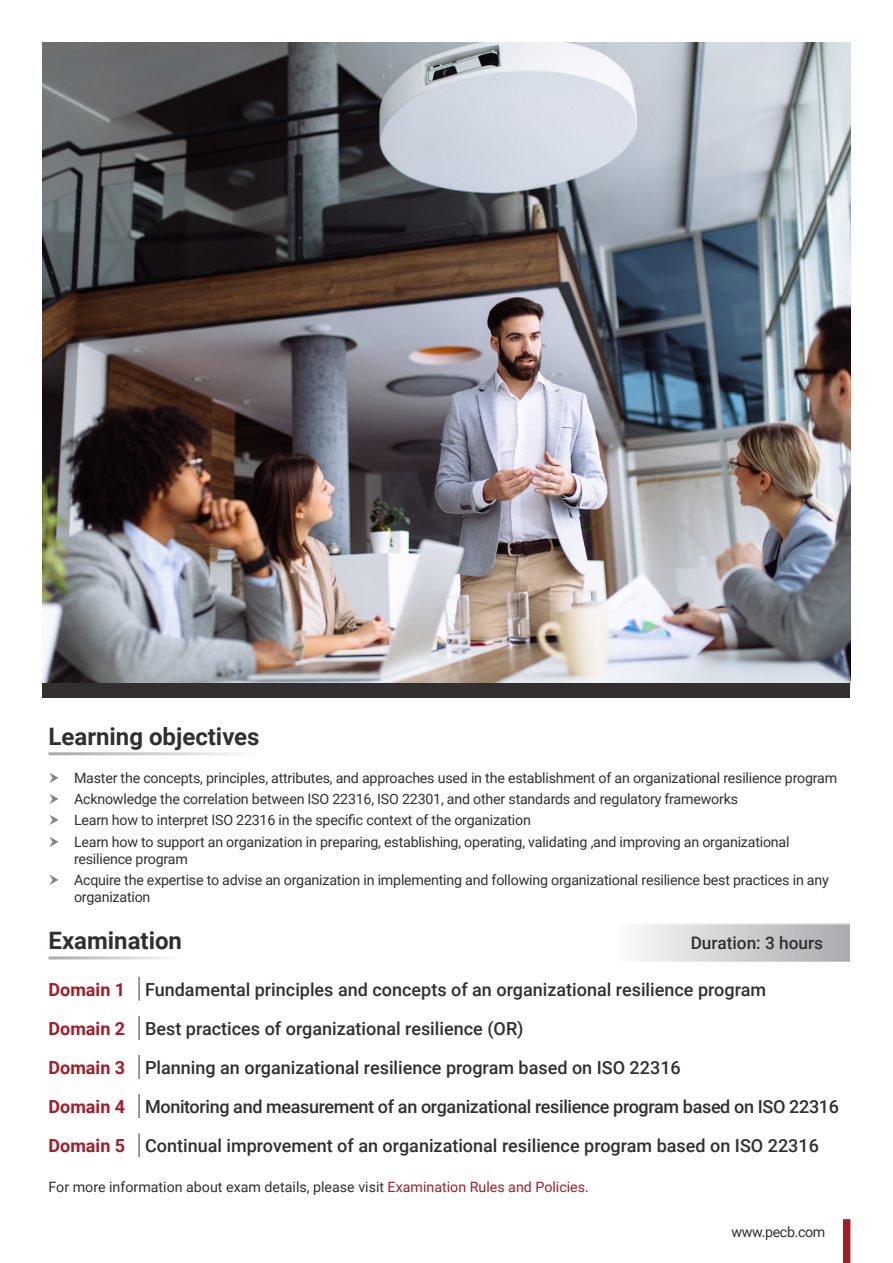
<style>
.page{position:relative;width:893px;height:1263px;background:#fff}
.page>*{position:absolute;margin:0;border:0;box-sizing:border-box;transform-origin:0 0}
.t1{font:700 24px "Roboto";color:#312f30}
.t2{font:500 18px "Roboto";color:#312f30}
.t3{font:500 18px "Roboto";letter-spacing:-.02em;color:#312f30}
.t4{font:700 18px "Roboto";color:#a11e29}
.t5{font:500 17.25px "Roboto";color:#312f30}
.Bullet_Points{font:14.25px/17.1px "Roboto";letter-spacing:-.015em;color:#312f30}
.s1{color:#a11e29}
</style>
<div class="page">
<img style="left:43px;top:43px;width:807px;height:640px">
<div style="left:843px;top:1219px;width:7px;height:44px;background:#a11e29"></div>
<div style="left:43px;top:683px;width:807px;height:15px;background:#312f30"></div>
<svg style="left:639px;top:924px;width:211px;height:38px;background:#cecfd1"></svg>
<hr style="left:138px;top:977px;width:2px;height:24px;background:#76787b">
<hr style="left:138px;top:1016px;width:2px;height:24px;background:#76787b">
<hr style="left:138px;top:1055px;width:2px;height:24px;background:#76787b">
<hr style="left:138px;top:1094px;width:2px;height:24px;background:#76787b">
<hr style="left:138px;top:1133px;width:2px;height:24px;background:#76787b">
<p class="t1" style="left:49px;top:719px;width:213px">Learning objectives</p>
<p class="Bullet_Points" style="left:74px;top:768px;width:765px">Master the concepts, principles, attributes, and approaches used in the establishment of an organizational resilience program</p>
<p class="Bullet_Points" style="left:74px;top:790px;width:666px">Acknowledge the correlation between ISO 22316, ISO 22301, and other standards and regulatory frameworks</p>
<p class="Bullet_Points" style="left:74px;top:811px;width:458px">Learn how to interpret ISO 22316 in the specific context of the organization</p>
<p class="Bullet_Points" style="left:74px;top:833px;width:717px">Learn how to support an organization in preparing, establishing, operating, validating ,and improving an organizational resilience program</p>
<p class="Bullet_Points" style="left:74px;top:871px;width:756px">Acquire the expertise to advise an organization in implementing and following organizational resilience best practices in any organization</p>
<p class="t1" style="left:49px;top:924px;width:135px">Examination</p>
<p class="t5" style="left:691px;top:931px;width:134px">Duration: 3 hours</p>
<p class="t4" style="left:49px;top:976px;width:78px">Domain 1</p>
<p class="t2" style="left:145px;top:977px;width:622px">Fundamental principles and concepts of an organizational resilience program</p>
<p class="t4" style="left:49px;top:1016px;width:78px">Domain 2</p>
<p class="t2" style="left:145px;top:1016px;width:380px">Best practices of organizational resilience (OR)</p>
<p class="t4" style="left:49px;top:1055px;width:78px">Domain 3</p>
<p class="t2" style="left:145px;top:1055px;width:537px">Planning an organizational resilience program based on ISO 22316</p>
<p class="t4" style="left:49px;top:1094px;width:78px">Domain 4</p>
<p class="t3" style="left:145px;top:1094px;width:695px">Monitoring and measurement of an organizational resilience program based on ISO 22316</p>
<p class="t4" style="left:49px;top:1133px;width:78px">Domain 5</p>
<p class="t2" style="left:145px;top:1133px;width:675px">Continual improvement of an organizational resilience program based on ISO 22316</p>
<p class="Bullet_Points" style="left:49px;top:1177px;width:542px">For more information about exam details, please visit <span class="s1">Examination Rules and Policies</span>.</p>
<p class="Bullet_Points" style="left:731px;top:1222px;width:95px">www.pecb.com</p>
</div>
